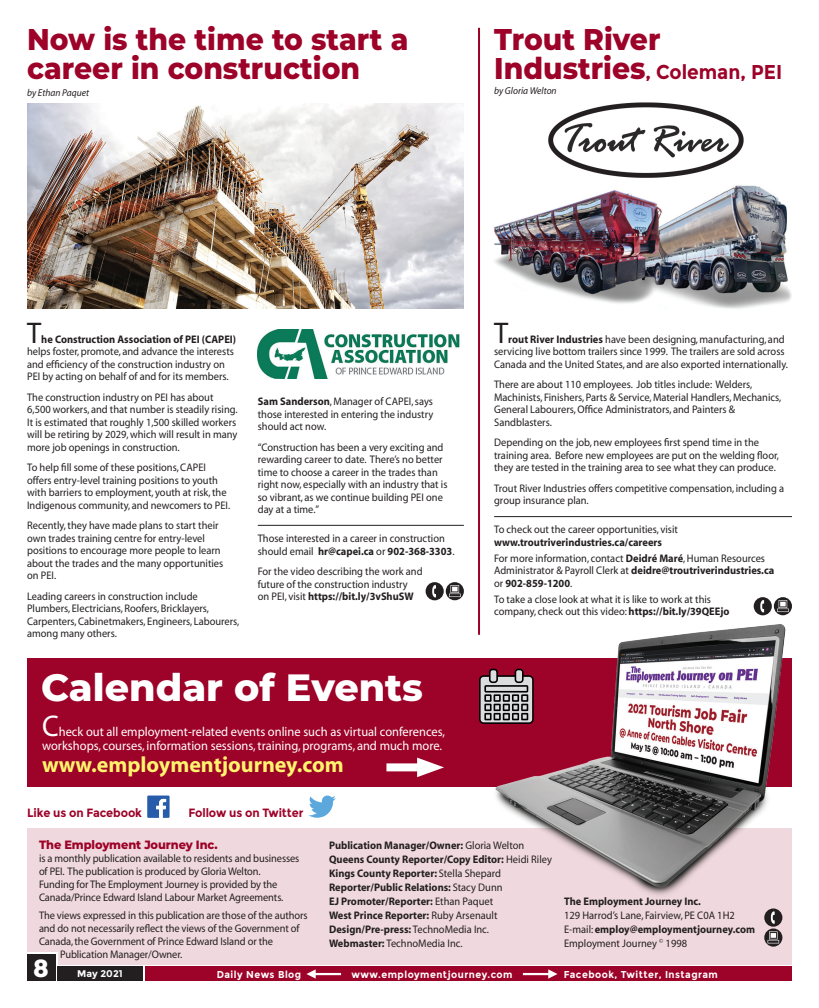
<style>
.page{position:relative;width:819px;height:1008px;background:#fff}
.page>*{position:absolute;margin:0;border:0;box-sizing:border-box;transform-origin:0 0}
.t1{font:800 38px "Montserrat";color:#fff}
.t2{font:800 30px/29px "Montserrat";color:#9d0228;scale:.94 1}
.t3{font:30px "Myriad";color:#231f20;scale:.95 1}
.t4{font:30px "Myriad";color:#fff;scale:.96 1}
.t5{font:800 24.8px "Montserrat";color:#fff;scale:.91 1}
.t6{font:700 22px "Myriad";color:#fff46d}
.t7{font:700 20px "Montserrat";color:#9d0228;scale:.94 1}
.t8{font:13px/14px "Myriad";color:#fff;text-align:right;scale:.96 1}
.t9{font:700 12px "Montserrat";letter-spacing:-.01em;color:#9d0228;scale:.95 1}
.t10{font:800 12px "Montserrat";letter-spacing:-.01em;color:#9d0228;scale:.95 1}
.t11{font:11px/12.5px "Myriad";color:#231f20;scale:.95 1}
.t12{font:700 11px/14px "Myriad";color:#231f20;scale:.95 1}
.t13{font:700 10px "Montserrat";letter-spacing:.05em;color:#fff;scale:.95 1}
.t14{font:italic 10px "Myriad";color:#231f20;scale:.95 1}
.t15{font:700 9.7px "Montserrat";color:#fff}
.s1{font-weight:800;font-size:30px}
.s2{font-weight:700}
.s3{font-weight:400}
</style>
<div class="page">
<div style="left:27px;top:828px;width:765px;height:136px;background:#f0d9de"></div>
<svg style="left:27px;top:952px;width:30px;height:20px"></svg>
<div style="left:27px;top:658px;width:765px;height:129px;background:#9d0228"></div>
<img style="left:492px;top:615px;width:294px;height:280px">
<svg style="left:27px;top:955px;width:28px;height:26px"></svg>
<div style="left:57px;top:967px;width:86px;height:14px;background:#231f20"></div>
<div style="left:145px;top:967px;width:647px;height:14px;background:#9d0228"></div>
<svg style="left:306px;top:969px;width:35px;height:10px"></svg>
<svg style="left:523px;top:969px;width:35px;height:10px"></svg>
<hr style="left:494px;top:516px;width:298px;height:1px;background:#231f20">
<svg style="left:764px;top:929px;width:18px;height:18px"></svg>
<svg style="left:768px;top:931px;width:11px;height:12px"></svg>
<div style="left:764px;top:908px;width:18px;height:19px;background:#231f20;border-radius:50%"></div>
<svg style="left:771px;top:911px;width:4px;height:13px"></svg>
<svg style="left:479px;top:669px;width:55px;height:55px"></svg>
<svg style="left:147px;top:796px;width:23px;height:22px"></svg>
<svg style="left:309px;top:796px;width:27px;height:22px"></svg>
<hr style="left:258px;top:525px;width:206px;height:1px;background:#231f20">
<div style="left:386px;top:763px;width:42px;height:8px;background:#fff"></div>
<svg style="left:417px;top:758px;width:27px;height:19px"></svg>
<div style="left:446px;top:582px;width:18px;height:18px;background:#231f20;border-radius:50%"></div>
<svg style="left:449px;top:585px;width:12px;height:12px"></svg>
<div style="left:426px;top:582px;width:18px;height:18px;background:#231f20;border-radius:50%"></div>
<svg style="left:432px;top:585px;width:4px;height:12px"></svg>
<div style="left:774px;top:597px;width:18px;height:18px;background:#231f20;border-radius:50%"></div>
<svg style="left:777px;top:600px;width:12px;height:12px"></svg>
<div style="left:754px;top:597px;width:18px;height:18px;background:#231f20;border-radius:50%"></div>
<svg style="left:760px;top:600px;width:4px;height:12px"></svg>
<img style="left:548px;top:102px;width:196px;height:76px">
<img style="left:494px;top:185px;width:298px;height:124px">
<hr style="left:478px;top:28px;width:2px;height:607px;background:#9d0228">
<img style="left:27px;top:104px;width:437px;height:205px">
<img style="left:258px;top:329px;width:202px;height:49px">
<h2 class="t2" style="left:27px;top:23px;width:407px">Now is the time to start a career in construction</h2>
<p class="t14" style="left:27px;top:88px;width:67px">by Ethan Paquet</p>
<h2 class="t2" style="left:494px;top:23px;width:178px">Trout River</h2>
<h3 class="t7" style="left:494px;top:60px;width:308px"><span class="s1">Industries</span>, Coleman, PEI</h3>
<p class="t14" style="left:494px;top:86px;width:67px">by Gloria Welton</p>
<h2 class="t3" style="left:27px;top:318px;width:16px">T</h2>
<p class="t12" style="left:41px;top:333px;width:207px">he Construction Association of PEI (CAPEI)</p>
<p class="t11" style="left:27px;top:346px;width:219px">helps foster, promote, and advance the interests and efficiency of the construction industry on<br>PEI by acting on behalf of and for its members.</p>
<p class="t11" style="left:27px;top:391px;width:223px">The construction industry on PEI has about 6,500 workers, and that number is steadily rising.<br>It is estimated that roughly 1,500 skilled workers will be retiring by 2029, which will result in many more job openings in construction.</p>
<p class="t11" style="left:27px;top:462px;width:215px">To help fill some of these positions, CAPEI offers entry-level training positions to youth with barriers to employment, youth at risk, the Indigenous community, and newcomers to PEI.</p>
<p class="t11" style="left:27px;top:520px;width:208px">Recently, they have made plans to start their own trades training centre for entry-level positions to encourage more people to learn about the trades and the many opportunities on PEI.</p>
<p class="t11" style="left:27px;top:590px;width:225px">Leading careers in construction include Plumbers, Electricians, Roofers, Bricklayers, Carpenters, Cabinetmakers, Engineers, Labourers, among many others.</p>
<p class="t11" style="left:258px;top:396px;width:186px;text-align:justify"><span class="s2">Sam Sanderson</span>, Manager of CAPEI, says those interested in entering the industry should act now.</p>
<p class="t11" style="left:258px;top:441px;width:201px">“Construction has been a very exciting and rewarding career to date. There’s no better time to choose a career in the trades than right now, especially with an industry that is so vibrant, as we continue building PEI one day at a time.”</p>
<p class="t11" style="left:258px;top:533px;width:209px">Those interested in a career in construction should email <span class="s2">hr@capei.ca</span> or <span class="s2">902-368-3303</span>.</p>
<p class="t11" style="left:258px;top:566px;width:175px">For the video describing the work and future of the construction industry<br>on PEI, visit <span class="s2">https://bit.ly/3vShuSW</span></p>
<h1 class="t1" style="left:41px;top:660px;width:384px">Calendar of Events</h1>
<h2 class="t4" style="left:42px;top:711px;width:19px">C</h2>
<p class="t8" style="left:42px;top:725px;width:421px">heck out all employment-related events online such as virtual conferences, workshops, courses, information sessions, training, programs, and much more.</p>
<h3 class="t6" style="left:42px;top:753px;width:303px">www.employmentjourney.com</h3>
<p class="t9" style="left:27px;top:806px;width:122px">Like us on Facebook</p>
<p class="t9" style="left:189px;top:806px;width:122px">Follow us on Twitter</p>
<h2 class="t3" style="left:494px;top:318px;width:16px">T</h2>
<p class="t11" style="left:494px;top:333px;width:311px;text-indent:14px"><span class="s2">rout River Industries</span> have been designing, manufacturing, and servicing live bottom trailers since 1999. The trailers are sold across<br>Canada and the United States, and are also exported internationally.</p>
<p class="t11" style="left:494px;top:379px;width:304px">There are about 110 employees. Job titles include: Welders, Machinists, Finishers, Parts &amp; Service, Material Handlers, Mechanics, General Labourers, Office Administrators, and Painters &amp; Sandblasters.</p>
<p class="t11" style="left:494px;top:437px;width:301px">Depending on the job, new employees first spend time in the training area. Before new employees are put on the welding floor, they are tested in the training area to see what they can produce.</p>
<p class="t11" style="left:494px;top:482px;width:307px">Trout River Industries offers competitive compensation, including a group insurance plan.</p>
<p class="t11" style="left:494px;top:524px;width:195px">To check out the career opportunities, visit</p>
<p class="t12" style="left:494px;top:535px;width:287px;line-height:16px">www.troutriverindustries.ca/careers<br><span class="s3">For more information, contact</span> Deidré Maré<span class="s3">, Human Resources</span></p>
<p class="t12" style="left:494px;top:565px;width:296px;line-height:12.5px"><span class="s3">Administrator &amp; Payroll Clerk at</span> deidre@troutriverindustries.ca <span class="s3">or</span> 902-859-1200<span class="s3">.</span></p>
<p class="t11" style="left:494px;top:593px;width:249px">To take a close look at what it is like to work at this company, check out this video: <span class="s2">https://bit.ly/39QEEjo</span></p>
<p class="t10" style="left:39px;top:836px;width:190px">The Employment Journey Inc.</p>
<p class="t11" style="left:39px;top:853px;width:276px;line-height:13px">is a monthly publication available to residents and businesses of PEI. The publication is produced by Gloria Welton.<br>Funding for The Employment Journey is provided by the Canada/Prince Edward Island Labour Market Agreements.</p>
<p class="t11" style="left:39px;top:910px;width:284px">The views expressed in this publication are those of the authors</p>
<p class="t11" style="left:39px;top:923px;width:276px">and do not necessarily reflect the views of the Government of</p>
<p class="t11" style="left:39px;top:936px;width:248px">Canada, the Government of Prince Edward Island or the</p>
<p class="t11" style="left:60px;top:949px;width:130px">Publication Manager/Owner.</p>
<p class="t12" style="left:329px;top:839px;width:236px">Publication Manager/Owner: <span class="s3">Gloria Welton </span>Queens County Reporter/Copy Editor: <span class="s3">Heidi Riley </span>Kings County Reporter: <span class="s3">Stella Shepard </span>Reporter/Public Relations: <span class="s3">Stacy Dunn<br></span>EJ Promoter/Reporter: <span class="s3">Ethan Paquet<br></span>West Prince Reporter: <span class="s3">Ruby Arsenault </span>Design/Pre-press: <span class="s3">TechnoMedia Inc.<br></span>Webmaster: <span class="s3">TechnoMedia Inc.</span></p>
<p class="t12" style="left:564px;top:894px;width:145px">The Employment Journey Inc.</p>
<p class="t11" style="left:564px;top:909px;width:203px;line-height:14px">129 Harrod’s Lane, Fairview, PE C0A 1H2<br>E-mail: <span class="s2">employ@employmentjourney.com<br></span>Employment Journey <sup>©</sup> 1998</p>
<h3 class="t5" style="left:33px;top:950px;width:18px">8</h3>
<p class="t15" style="left:77px;top:968px;width:47px">May 2021</p>
<p class="t13" style="left:217px;top:968px;width:90px">Daily News Blog</p>
<p class="t13" style="left:351px;top:968px;width:171px">www.employmentjourney.com</p>
<p class="t13" style="left:564px;top:968px;width:164px">Facebook, Twitter, Instagram</p>
</div>
